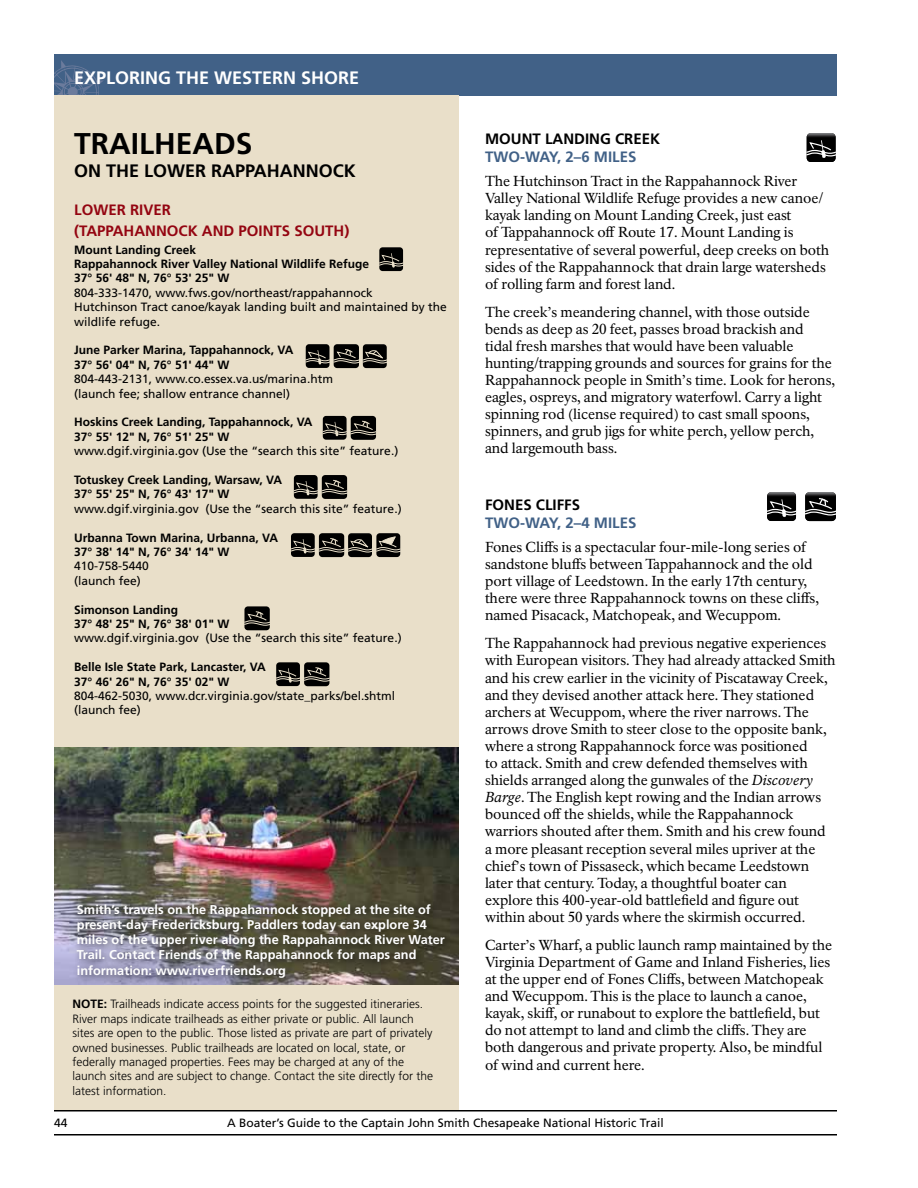
<style>
.page{position:relative;width:918px;height:1188px;background:#fff}
.page>*{position:absolute;margin:0;border:0;box-sizing:border-box;transform-origin:0 0}
.t1{font:700 30px "Frutiger LT Std";color:#000}
.t2{font:700 18px "Frutiger LT Std";color:#fff}
.t3{font:700 18px "Frutiger LT Std";color:#000}
.t4{font:700 15px/21.3px "Frutiger LT Std";color:#940511}
.t5{font:700 15px "Frutiger LT Std";color:#416187}
.t6{font:700 15px "Frutiger LT Std";color:#000}
.t7{font:14.25px/17.1px "NPS Rawlinson OT";color:#000}
.t8{font:700 12.75px/15.3px "Frutiger LT Std";color:#fff}
.t9{font:12px/14.4px "Frutiger LT Std";color:#000}
.t10{font:700 12px/14.4px "Frutiger LT Std";color:#000}
.t11{font:300 12px/14.4px "Frutiger LT Std";color:#000}
.s1{font-weight:700}
.s2{font-style:italic}
</style>
<div class="page">
<div style="left:54px;top:54px;width:783px;height:41px;background:#416187"></div>
<svg style="left:54px;top:60px;width:50px;height:35px"></svg>
<hr style="left:54px;top:1134px;width:783px;height:2px;background:#000">
<hr style="left:54px;top:1110px;width:783px;height:2px;background:#000">
<div style="left:54px;top:95px;width:405px;height:1015px;background:#e9dfc9"></div>
<img style="left:807px;top:133px;width:29px;height:29px">
<svg style="left:806px;top:140px;width:30px;height:18px"></svg>
<img style="left:805px;top:492px;width:31px;height:29px">
<svg style="left:805px;top:498px;width:31px;height:18px"></svg>
<img style="left:767px;top:492px;width:29px;height:29px">
<svg style="left:767px;top:499px;width:30px;height:18px"></svg>
<div style="left:334px;top:344px;width:25px;height:24px;background:#000;border-radius:3px"></div>
<img style="left:363px;top:344px;width:24px;height:24px">
<div style="left:306px;top:344px;width:23px;height:24px;background:#000;border-radius:3px"></div>
<svg style="left:305px;top:349px;width:82px;height:16px"></svg>
<div style="left:351px;top:416px;width:25px;height:24px;background:#000;border-radius:3px"></div>
<div style="left:323px;top:416px;width:24px;height:24px;background:#000;border-radius:3px"></div>
<svg style="left:322px;top:421px;width:54px;height:15px"></svg>
<div style="left:319px;top:533px;width:25px;height:24px;background:#000;border-radius:3px"></div>
<img style="left:348px;top:533px;width:24px;height:24px">
<img style="left:376px;top:533px;width:24px;height:24px">
<div style="left:291px;top:533px;width:24px;height:24px;background:#000;border-radius:3px"></div>
<svg style="left:291px;top:536px;width:110px;height:18px"></svg>
<div style="left:322px;top:475px;width:25px;height:24px;background:#000;border-radius:3px"></div>
<div style="left:294px;top:475px;width:24px;height:24px;background:#000;border-radius:3px"></div>
<svg style="left:294px;top:480px;width:54px;height:15px"></svg>
<div style="left:304px;top:662px;width:25px;height:24px;background:#000;border-radius:3px"></div>
<div style="left:276px;top:662px;width:24px;height:24px;background:#000;border-radius:3px"></div>
<svg style="left:276px;top:667px;width:54px;height:16px"></svg>
<img style="left:54px;top:747px;width:405px;height:237px">
<div style="left:72px;top:898px;width:382px;height:89px;background:#000;opacity:.75"></div>
<div style="left:244px;top:606px;width:26px;height:24px;background:#000;border-radius:3px"></div>
<svg style="left:244px;top:611px;width:26px;height:15px"></svg>
<div style="left:379px;top:247px;width:24px;height:24px;background:#000;border-radius:3px"></div>
<svg style="left:379px;top:253px;width:25px;height:15px"></svg>
<p class="t2" style="left:74px;top:67px;width:12px">EXPLORIN</p>
<p class="t2" style="left:158px;top:67px;width:30px">G THE</p>
<p class="t2" style="left:214px;top:67px;width:50px">WE STERN</p>
<p class="t2" style="left:301px;top:67px;width:23px">SHORE</p>
<h1 class="t1" style="left:74px;top:126px;width:19px">TRAILHEAD</h1>
<h1 class="t1" style="left:236px;top:126px;width:18px">S</h1>
<p class="t3" style="left:74px;top:160px;width:44px">ON THE</p>
<p class="t3" style="left:144px;top:160px;width:14px">LOWER</p>
<p class="t3" style="left:211px;top:160px;width:13px">RAPPAHANNO</p>
<p class="t3" style="left:333px;top:160px;width:23px">CK</p>
<p class="t4" style="left:74px;top:199px;width:12px">LOWER</p>
<p class="t4" style="left:74px;top:199px;width:140px;text-indent:56px">river (tappahannock AND</p>
<p class="t4" style="left:239px;top:220px;width:10px">POINT</p>
<p class="t4" style="left:282px;top:220px;width:32px">S SOUTH</p>
<p class="t4" style="left:344px;top:220px;width:6px">)</p>
<p class="t10" style="left:74px;top:242px;width:296px">Mount Landing Creek<br>Rappahannock River Valley National Wildlife Refuge<br>37° 56' 48" N, 76° 53' 25" W</p>
<p class="t9" style="left:74px;top:286px;width:374px">804-333-1470, www.fws.gov/northeast/rappahannock<br>H utchinson Tract canoe/kayak landing built and maintained by the wildlife refuge.</p>
<p class="t10" style="left:74px;top:343px;width:213px">June Parker Marina, Tappahannock, VA<br>37° 56' 04" N, 76° 51' 44" W</p>
<p class="t9" style="left:74px;top:372px;width:260px">804-443-2131, www.co.essex.va.us/marina.htm (launch fee; shallow entrance channel)</p>
<p class="t10" style="left:74px;top:415px;width:232px">Hoskins Creek Landing, Tappahannock, VA<br>37° 55' 12" N, 76° 51' 25" W</p>
<p class="t9" style="left:74px;top:444px;width:326px">www.dgif.virginia.gov (Use the “search this site” feature.)</p>
<p class="t10" style="left:74px;top:473px;width:201px">Totuskey Creek Landing, Warsaw, VA<br>37° 55' 25" N, 76° 43' 17" W</p>
<p class="t9" style="left:74px;top:502px;width:329px">www.dgif.virginia.gov (Use the “search this site” feature.)</p>
<p class="t10" style="left:74px;top:530px;width:197px">Urbanna Town Marina, Urbanna, VA<br>37° 38' 14" N, 76° 34' 14" W</p>
<p class="t9" style="left:74px;top:559px;width:76px">410-758-5440 (launch fee)</p>
<p class="t10" style="left:74px;top:602px;width:156px">Simonson Landing<br>37° 48' 25" N, 76° 38' 01" W</p>
<p class="t9" style="left:74px;top:631px;width:329px">www.dgif.virginia.gov (Use the “search this site” feature.)</p>
<p class="t10" style="left:74px;top:660px;width:185px">Belle Isle State Park, Lancaster, VA<br>37° 46' 26" N, 76° 35' 02" W</p>
<p class="t9" style="left:74px;top:689px;width:322px">804-462-5030, www.dcr.virginia.gov/state_parks/bel.shtml (launch fee)</p>
<p class="t8" style="left:77px;top:902px;width:369px">Smith’s travels on the Rappahannock stopped at the site of present-day Fredericksburg. Paddlers today can explore 34 miles of the upper river along the Rappahannock River Water Trail. Contact Friends of the Rappahannock for maps and information: www.riverfriends.org</p>
<p class="t11" style="left:72px;top:997px;width:362px;text-indent:31px"><span class="s1">:</span> Trailheads indicate access points for the suggested itineraries.<br>River maps indicate trailheads as either private or public. All launch sites are open to the public. Those listed as private are part of privately owned businesses. Public trailheads are located on local, state, or federally managed properties. Fees may be charged at any of the launch sites and are subject to change. Contact the site directly for the latest information.</p>
<p class="t10" style="left:72px;top:997px;width:9px">NOTE</p>
<p class="t6" style="left:485px;top:130px;width:12px">MOUNT</p>
<p class="t6" style="left:545px;top:130px;width:10px">LANDIN</p>
<p class="t6" style="left:600px;top:130px;width:34px">G CREEK</p>
<p class="t5" style="left:485px;top:148px;width:13px">TWO</p>
<p class="t5" style="left:520px;top:148px;width:18px">-WAY</p>
<p class="t5" style="left:557px;top:148px;width:46px">, 2–6 MILE</p>
<p class="t5" style="left:628px;top:148px;width:10px">S</p>
<p class="t7" style="left:485px;top:173px;width:346px">The Hutchinson Tract in the Rappahannock River Valley National Wildlife Refuge provides a new canoe/ kayak landing on Mount Landing Creek, just east<br>of Tappahannock off Route 17. Mount Landing is representative of several powerful, deep creeks on both sides of the Rappahannock that drain large watersheds of rolling farm and forest land.</p>
<p class="t7" style="left:485px;top:303px;width:352px">The creek’s meandering channel, with those outside bends as deep as 20 feet, passes broad brackish and<br>tidal fresh marshes that would have been valuable hunting/trapping grounds and sources for grains for the Rappahannock people in Smith’s time. Look for herons, eagles, ospreys, and migratory waterfowl. Carry a light spinning rod (license required) to cast small spoons, spinners, and grub jigs for white perch, yellow perch, and largemouth bass.</p>
<p class="t6" style="left:485px;top:496px;width:11px">FONE</p>
<p class="t6" style="left:523px;top:496px;width:29px">S CLIFF</p>
<p class="t6" style="left:572px;top:496px;width:10px">S</p>
<p class="t5" style="left:485px;top:514px;width:13px">TWO</p>
<p class="t5" style="left:520px;top:514px;width:18px">-WAY</p>
<p class="t5" style="left:557px;top:514px;width:46px">, 2–4 MILE</p>
<p class="t5" style="left:628px;top:514px;width:10px">S</p>
<p class="t7" style="left:485px;top:539px;width:336px">Fones Cliffs is a spectacular four-mile-long series of sandstone bluffs between Tappahannock and the old port village of Leedstown. In the early 17th century, there were three Rappahannock towns on these cliffs, named Pisacack, Matchopeak, and Wecuppom.</p>
<p class="t7" style="left:485px;top:635px;width:352px">The Rappahannock had previous negative experiences with European visitors. They had already attacked Smith and his crew earlier in the vicinity of Piscataway Creek, and they devised another attack here. They stationed archers at Wecuppom, where the river narrows. The arrows drove Smith to steer close to the opposite bank, where a strong Rappahannock force was positioned<br>to attack. Smith and crew defended themselves with shields arranged along the gunwales of the <span class="s2">Discovery Barge</span>. The English kept rowing and the Indian arrows bounced off the shields, while the Rappahannock warriors shouted after them. Smith and his crew found a more pleasant reception several miles upriver at the chief’s town of Pissaseck, which became Leedstown later that century. Today, a thoughtful boater can explore this 400-year-old battlefield and figure out within about 50 yards where the skirmish occurred.</p>
<p class="t7" style="left:485px;top:936px;width:349px">Carter’s Wharf, a public launch ramp maintained by the Virginia Department of Game and Inland Fisheries, lies at the upper end of Fones Cliffs, between Matchopeak and Wecuppom. This is the place to launch a canoe, kayak, skiff, or runabout to explore the battlefield, but do not attempt to land and climb the cliffs. They are both dangerous and private property. Also, be mindful of wind and current here.</p>
<p class="t9" style="left:54px;top:1115px;width:15px">44</p>
<p class="t9" style="left:227px;top:1115px;width:438px">A Boater’s Guide to the Captain John Smith Chesapeake National Historic Trail</p>
</div>
